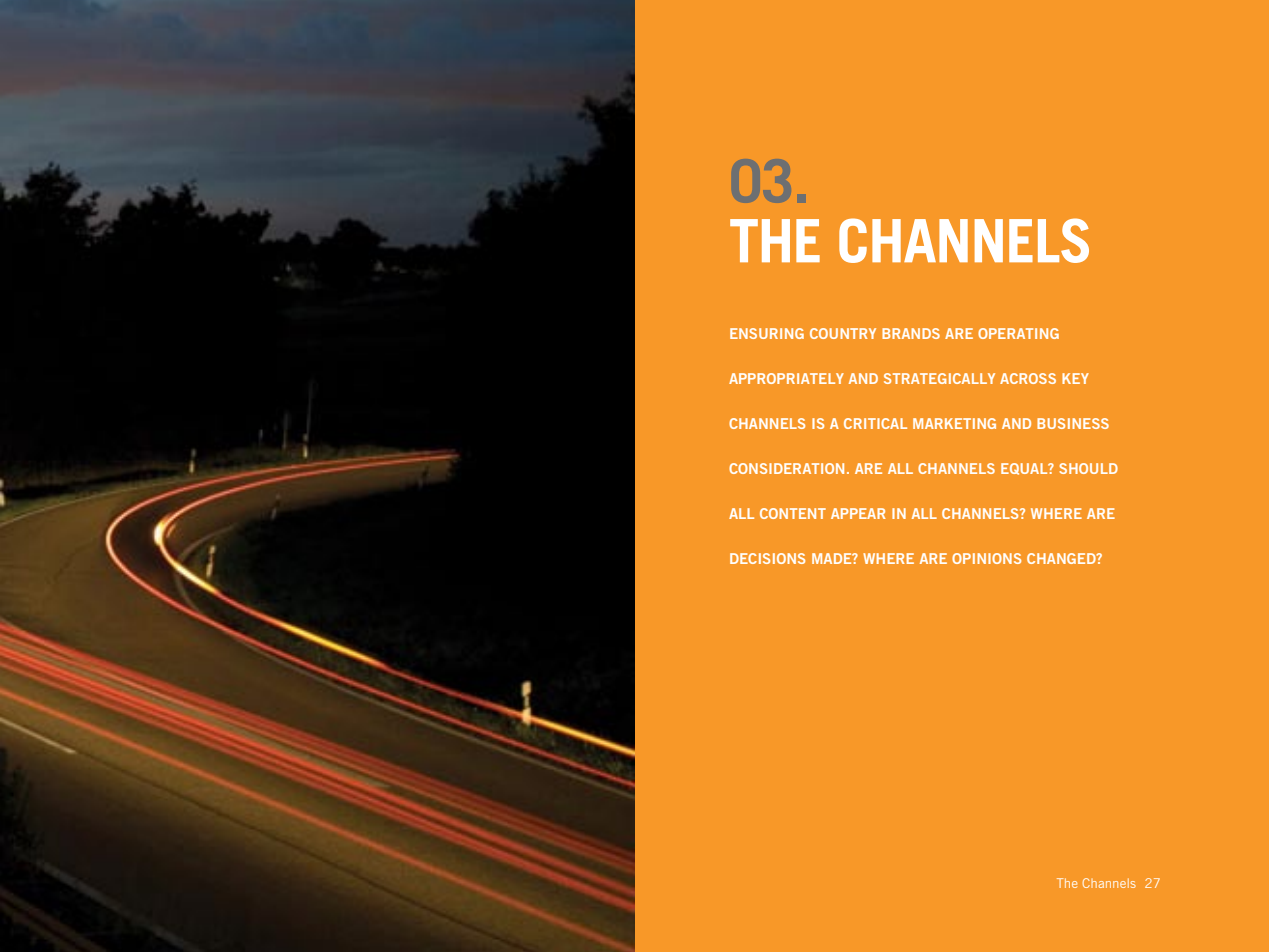
<style>
.page{position:relative;width:1269px;height:952px;background:#f89828}
.page>*{position:absolute;margin:0;border:0;box-sizing:border-box;transform-origin:0 0}
.t1{font:700 60px "Trade Gothic";letter-spacing:-.025em;color:#fff}
.t2{font:700 60px "Trade Gothic";color:#6d6f71}
.t3{font:15px "Trade Gothic Bold Two";color:#fff}
.t4{font:13.5px "Trade Gothic";color:#fff}
</style>
<div class="page">
<img style="left:0;top:0;width:634px;height:952px">
<h1 class="t2" style="left:729px;top:144px;width:82px">03.</h1>
<h1 class="t1" style="left:729px;top:204px;width:365px">THE CHANNELS</h1>
<p class="t3" style="left:729px;top:324px;width:332px">ENSURI NG COUNTRY BRANDS ARE OPERATI NG</p>
<p class="t3" style="left:729px;top:369px;width:282px">APPROPRIATELY AND STRATEGICALLY ACR</p>
<p class="t3" style="left:1029px;top:369px;width:62px">OSS KEY</p>
<p class="t3" style="left:729px;top:414px;width:382px">CHANNELS IS A CRITICAL MARKETI NG AND BUSI NESS</p>
<p class="t3" style="left:729px;top:459px;width:391px">CONSI DERATION. ARE ALL CHANNELS EQUAL? SHOULD</p>
<p class="t3" style="left:729px;top:504px;width:388px">ALL CONTENT APPEAR I N ALL CHANNELS? WHERE ARE</p>
<p class="t3" style="left:729px;top:549px;width:375px">DECISIONS MADE? WHERE ARE OPI NIONS CHANGED?</p>
<p class="t4" style="left:1056px;top:875px;width:106px">The Channels 27</p>
</div>
